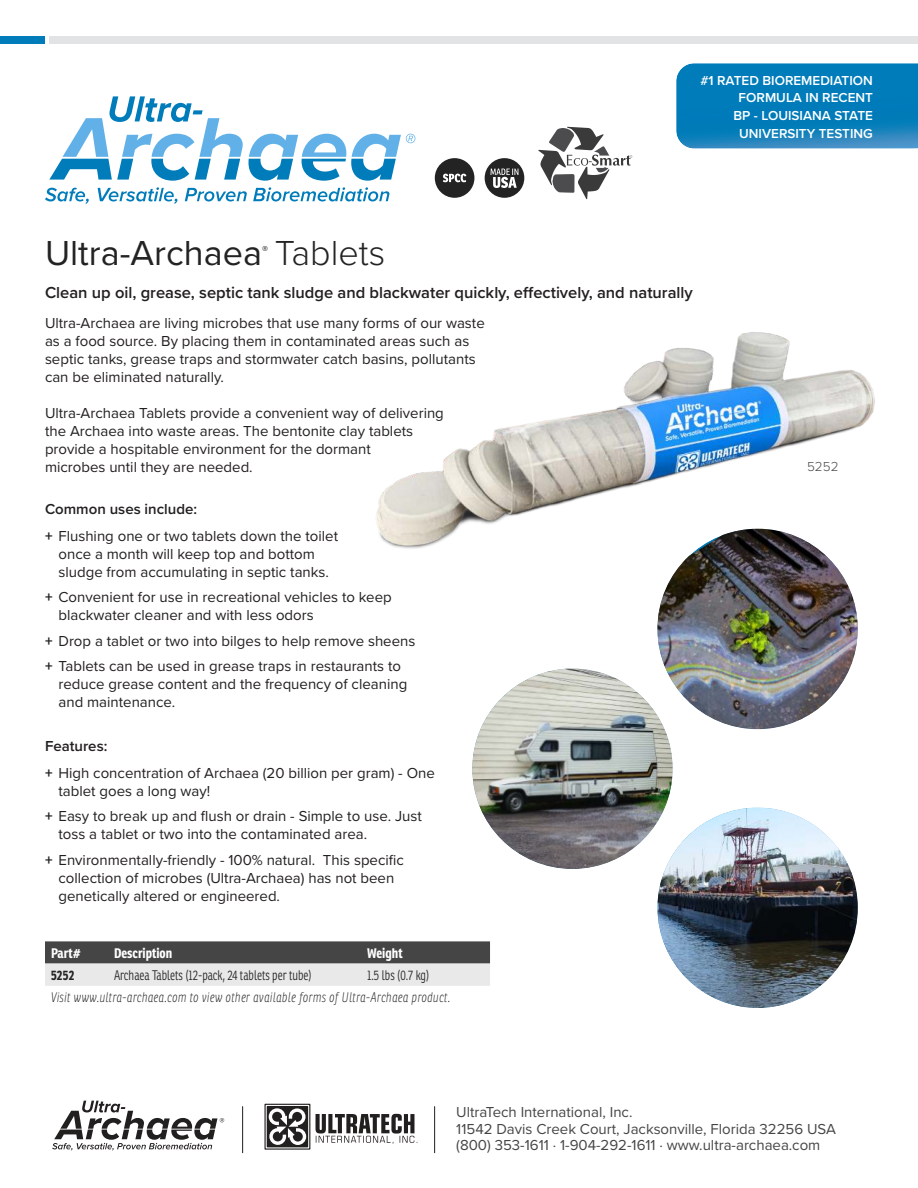
<style>
.page{position:relative;width:918px;height:1188px;background:#fff}
.page>*{position:absolute;margin:0;border:0;box-sizing:border-box;transform-origin:0 0}
.t1{font:36px "Proxima Nova";color:#232323}
.t2{font:600 16.5px "Proxima Nova";color:#221f1f}
.t3{font:15px/18px "Proxima Nova";color:#221f1f}
.t4{font:15px/16.5px "Proxima Nova";color:#454545}
.t5{font:italic 100 13.5px "Ronnia Cond";letter-spacing:.03em;color:#232323;scale:.9 1}
.t6{font:600 13.5px/17.7px "Proxima Nova";color:#fff;text-align:right}
.t7{font:300 13.5px "Ronnia Cond";color:#232323;scale:.9 1}
.t8{font:700 13.5px "Ronnia Cond";color:#fff}
.t9{font:700 13.5px "Ronnia Cond";color:#232323;scale:.9 1}
.t10{font:300 13.5px "Proxima Nova";color:#494949}
.t11{font:700 12px "Proxima Nova";color:#232323}
.s1{font-weight:300}
.s2{font-weight:600}
.s3{font-weight:700}
</style>
<div class="page">
<div style="left:49px;top:36px;width:869px;height:8px;background:#e2e3e4"></div>
<div style="left:0;top:36px;width:45px;height:8px;background:#007cba"></div>
<svg style="left:316px;top:1114px;width:102px;height:30px"></svg>
<svg style="left:265px;top:1104px;width:45px;height:46px"></svg>
<hr style="left:434px;top:1106px;width:1px;height:47px;background:#221f1f">
<hr style="left:242px;top:1106px;width:1px;height:47px;background:#221f1f">
<svg style="left:52px;top:1101px;width:172px;height:49px"></svg>
<svg style="left:538px;top:127px;width:94px;height:72px"></svg>
<svg style="left:485px;top:158px;width:39px;height:40px"></svg>
<svg style="left:435px;top:158px;width:39px;height:40px"></svg>
<img style="left:676px;top:63px;width:242px;height:86px">
<svg style="left:49px;top:96px;width:194px;height:85px"></svg>
<svg style="left:45px;top:188px;width:44px;height:16px"></svg>
<svg style="left:98px;top:187px;width:79px;height:17px"></svg>
<svg style="left:185px;top:188px;width:62px;height:13px"></svg>
<svg style="left:253px;top:187px;width:136px;height:14px"></svg>
<svg style="left:249px;top:134px;width:166px;height:47px"></svg>
<img style="left:376px;top:332px;width:499px;height:217px">
<svg style="left:45px;top:941px;width:445px;height:45px;background:#999"></svg>
<img style="left:657px;top:529px;width:201px;height:200px">
<img style="left:472px;top:669px;width:201px;height:200px">
<img style="left:472px;top:669px;width:201px;height:200px;border-radius:100px">
<img style="left:657px;top:808px;width:201px;height:200px">
<img style="left:657px;top:808px;width:201px;height:200px;border-radius:100px">
<h1 class="t1" style="left:45px;top:238px;width:342px">Ultra-Archaea <span class="s1">Tablets</span></h1>
<p class="t11" style="left:262px;top:245px;width:7px">®</p>
<p class="t6" style="left:700px;top:72px;width:174px">#1 RATED BIOREMEDIATION<br>FORMULA IN RECENT<br>BP - LOUISIANA STATE<br>UNIVERSITY TESTING</p>
<p class="t2" style="left:45px;top:285px;width:649px">Clean up oil, grease, septic tank sludge and blackwater quickly, effectively, and naturally</p>
<p class="t3" style="left:45px;top:315px;width:441px">Ultra-Archaea are living microbes that use many forms of our waste as a food source. By placing them in contaminated areas such as septic tanks, grease traps and stormwater catch basins, pollutants can be eliminated naturally.</p>
<p class="t3" style="left:45px;top:405px;width:400px">Ultra-Archaea Tablets provide a convenient way of delivering the Archaea into waste areas. The bentonite clay tablets provide a hospitable environment for the dormant<br>microbes until they are needed.</p>
<p class="t3" style="left:45px;top:496px;width:295px;line-height:27px"><span class="s2">Common uses include:<br></span><span class="s3">+</span> Flushing one or two tablets down the toilet</p>
<p class="t3" style="left:58px;top:546px;width:272px">once a month will keep top and bottom sludge from accumulating in septic tanks.</p>
<p class="t3" style="left:58px;top:589px;width:335px;text-indent:-14px"><span class="s3">+</span> Convenient for use in recreational vehicles to keep blackwater cleaner and with less odors</p>
<p class="t3" style="left:45px;top:629px;width:372px;line-height:25.5px"><span class="s3">+</span> Drop a tablet or two into bilges to help remove sheens <span class="s3">+</span> Tablets can be used in grease traps in restaurants to</p>
<p class="t3" style="left:58px;top:676px;width:350px">reduce grease content and the frequency of cleaning and maintenance.</p>
<p class="t3" style="left:45px;top:733px;width:391px;line-height:27px"><span class="s2">Features:<br></span><span class="s3">+</span> High concentration of Archaea (20 billion per gram) - One</p>
<p class="t3" style="left:45px;top:779px;width:378px;line-height:25.5px;text-indent:14px">tablet goes a long way!<br><span class="s3">+</span> Easy to break up and flush or drain - Simple to use. Just</p>
<p class="t3" style="left:45px;top:823px;width:360px;line-height:25.5px;text-indent:14px">toss a tablet or two into the contaminated area.<br><span class="s3">+</span> Environmentally-friendly - 100% natural. This specific</p>
<p class="t3" style="left:58px;top:870px;width:337px">collection of microbes (Ultra-Archaea) has not been genetically altered or engineered.</p>
<p class="t8" style="left:51px;top:947px;width:31px">Part#</p>
<p class="t8" style="left:114px;top:947px;width:60px">Description</p>
<p class="t8" style="left:367px;top:947px;width:37px">Weight</p>
<p class="t9" style="left:51px;top:969px;width:28px">5252</p>
<p class="t7" style="left:114px;top:969px;width:221px">Archaea Tablets (12-pack, 24 tablets per tube)</p>
<p class="t7" style="left:367px;top:969px;width:70px">1.5 lbs (0.7 kg)</p>
<p class="t5" style="left:51px;top:992px;width:445px">Visit www.ultra-archaea.com to view other available forms of Ultra-Archaea product.</p>
<p class="t10" style="left:807px;top:461px;width:33px">5252</p>
<p class="t4" style="left:456px;top:1105px;width:381px">UltraTech International, Inc.<br>11542 Davis Creek Court, Jacksonville, Florida 32256 USA (800) 353-1611 · 1-904-292-1611 · www.ultra-archaea.com</p>
</div>
